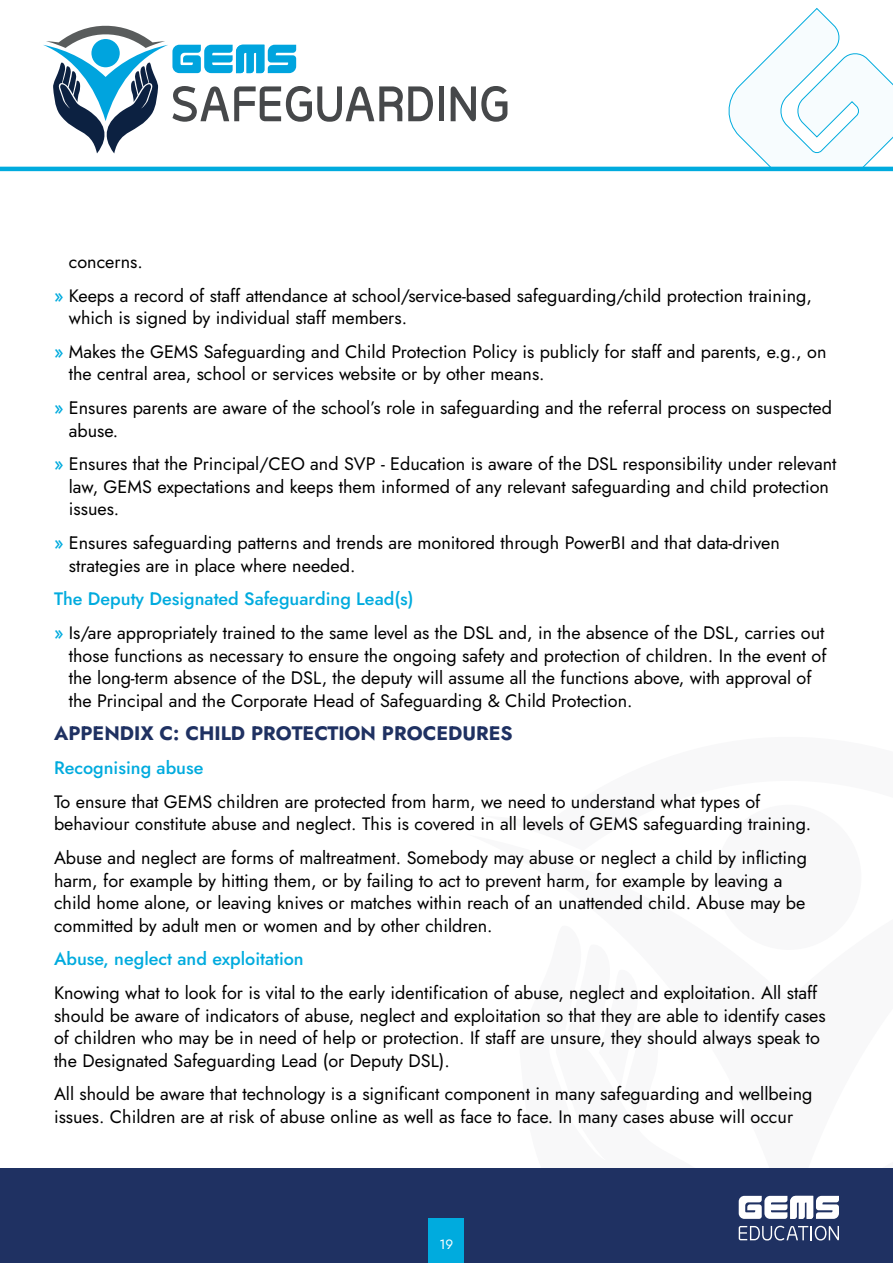
<style>
.page{position:relative;width:893px;height:1263px;background:#fff}
.page>*{position:absolute;margin:0;border:0;box-sizing:border-box;transform-origin:0 0}
.t1{font:700 19.5px "Jost";color:#1f3162}
.t2{font:18px/22.5px "Jost";color:#000}
.t3{font:500 18px "Jost";color:#00abde}
.t4{font:13.5px "Jost";color:#fff}
.s1{font-weight:500;color:#00abde}
</style>
<div class="page">
<div style="left:0;top:1168px;width:893px;height:95px;background:#1f3162"></div>
<svg style="left:724px;top:8px;width:169px;height:159px"></svg>
<div style="left:439px;top:86px;width:5px;height:35px;background:#46484a"></div>
<svg style="left:451px;top:86px;width:56px;height:36px"></svg>
<svg style="left:43px;top:26px;width:390px;height:127px"></svg>
<hr style="left:0;top:167px;width:893px;height:4px;background:#00abde">
<div style="left:429px;top:1218px;width:35px;height:45px;background:#00abde"></div>
<svg style="left:739px;top:1195px;width:100px;height:46px"></svg>
<p class="t2" style="left:54px;top:245px;width:759px;line-height:33.8px;text-indent:15px">concerns.<br><span class="s1">»</span> Keeps a record of staff attendance at school/service-based safeguarding/child protection training,</p>
<p class="t2" style="left:54px;top:301px;width:774px;line-height:33.8px;text-indent:15px">which is signed by individual staff members.<br><span class="s1">»</span> Makes the GEMS Safeguarding and Child Protection Policy is publicly for staff and parents, e.g., on</p>
<p class="t2" style="left:54px;top:357px;width:779px;line-height:33.8px;text-indent:15px">the central area, school or services website or by other means.<br><span class="s1">»</span> Ensures parents are aware of the school’s role in safeguarding and the referral process on suspected</p>
<p class="t2" style="left:54px;top:414px;width:784px;line-height:33.8px;text-indent:15px">abuse.<br><span class="s1">»</span> Ensures that the Principal/CEO and SVP - Education is aware of the DSL responsibility under relevant</p>
<p class="t2" style="left:69px;top:475px;width:762px">law, GEMS expectations and keeps them informed of any relevant safeguarding and child protection issues.</p>
<p class="t2" style="left:69px;top:532px;width:713px;text-indent:-15px"><span class="s1">»</span> Ensures safeguarding patterns and trends are monitored through PowerBI and that data-driven strategies are in place where needed.</p>
<p class="t2" style="left:54px;top:582px;width:772px;line-height:33.8px"><span class="s1">The Deputy Designated Safeguarding Lead(s)<br>»</span> Is/are appropriately trained to the same level as the DSL and, in the absence of the DSL, carries out</p>
<p class="t2" style="left:69px;top:644px;width:759px">those functions as necessary to ensure the ongoing safety and protection of children. In the event of the long-term absence of the DSL, the deputy will assume all the functions above, with approval of the Principal and the Corporate Head of Safeguarding &amp; Child Protection.</p>
<p class="t1" style="left:54px;top:720px;width:460px">APPENDIX C: CHILD PROTECTION PROCEDURES</p>
<p class="t3" style="left:54px;top:755px;width:151px">Recognising abuse</p>
<p class="t2" style="left:54px;top:790px;width:759px">To ensure that GEMS children are protected from harm, we need to understand what types of behaviour constitute abuse and neglect. This is covered in all levels of GEMS safeguarding training.</p>
<p class="t2" style="left:54px;top:847px;width:754px">Abuse and neglect are forms of maltreatment. Somebody may abuse or neglect a child by inflicting harm, for example by hitting them, or by failing to act to prevent harm, for example by leaving a child home alone, or leaving knives or matches within reach of an unattended child. Abuse may be committed by adult men or women and by other children.</p>
<p class="t3" style="left:54px;top:947px;width:251px">Abuse, neglect and exploitation</p>
<p class="t2" style="left:54px;top:982px;width:773px">Knowing what to look for is vital to the early identification of abuse, neglect and exploitation. All staff should be aware of indicators of abuse, neglect and exploitation so that they are able to identify cases of children who may be in need of help or protection. If staff are unsure, they should always speak to the Designated Safeguarding Lead (or Deputy DSL).</p>
<p class="t2" style="left:54px;top:1083px;width:760px">All should be aware that technology is a significant component in many safeguarding and wellbeing issues. Children are at risk of abuse online as well as face to face. In many cases abuse will occur</p>
<p class="t4" style="left:440px;top:1235px;width:15px">19</p>
</div>
